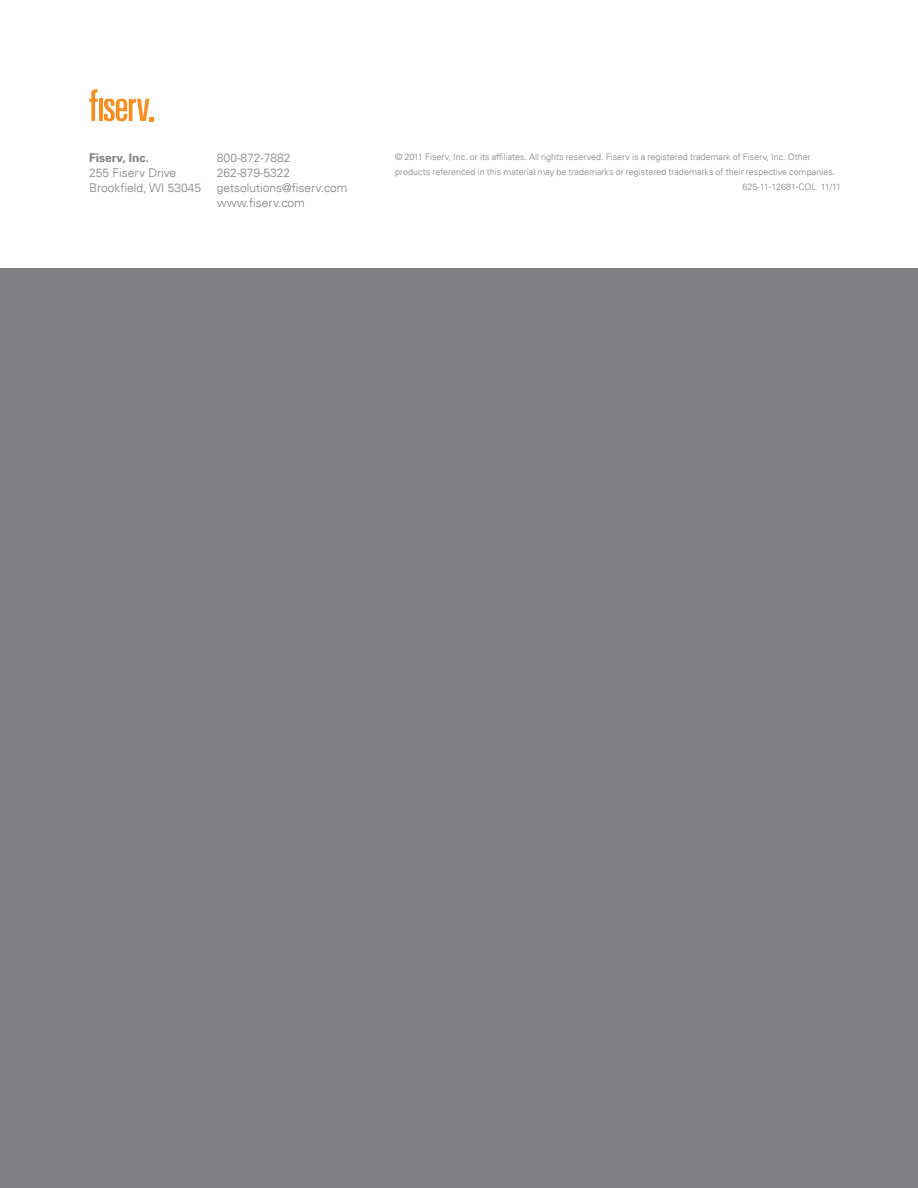
<style>
.page{position:relative;width:918px;height:1188px;background:#fff}
.page>*{position:absolute;margin:0;border:0;box-sizing:border-box;transform-origin:0 0}
.t1{font:300 12px/15px "Univers LT";color:#807f83}
.t2{font:700 12px "Univers LT";color:#807f83}
.t3{font:300 9px "Univers LT";color:#807f83}
</style>
<div class="page">
<div style="left:0;top:268px;width:918px;height:920px;background:#807f83"></div>
<svg style="left:89px;top:89px;width:9px;height:32px"></svg>
<hr style="left:99px;top:99px;width:3px;height:22px;background:#f78e1e">
<svg style="left:104px;top:98px;width:49px;height:23px"></svg>
<h1 class="t2" style="left:89px;top:150px;width:61px">Fiserv, Inc.</h1>
<h1 class="t1" style="left:89px;top:165px;width:113px">255 Fiserv Drive<br>Brookfield, WI 53045</h1>
<h1 class="t1" style="left:217px;top:150px;width:132px">800-872-7882<br>262-879-5322 getsolutions@fiserv.com www.fiserv.com</h1>
<p class="t3" style="left:395px;top:151px;width:417px">© 2011 Fiserv, Inc. or its affiliates. All rights reserved. Fiserv is a registered trademark of Fiserv, Inc. Other</p>
<p class="t3" style="left:395px;top:166px;width:442px">products referenced in this material may be trademarks or registered trademarks of their respective companies.</p>
<p class="t3" style="left:742px;top:181px;width:100px">625-11-12681-COL 11/11</p>
</div>
